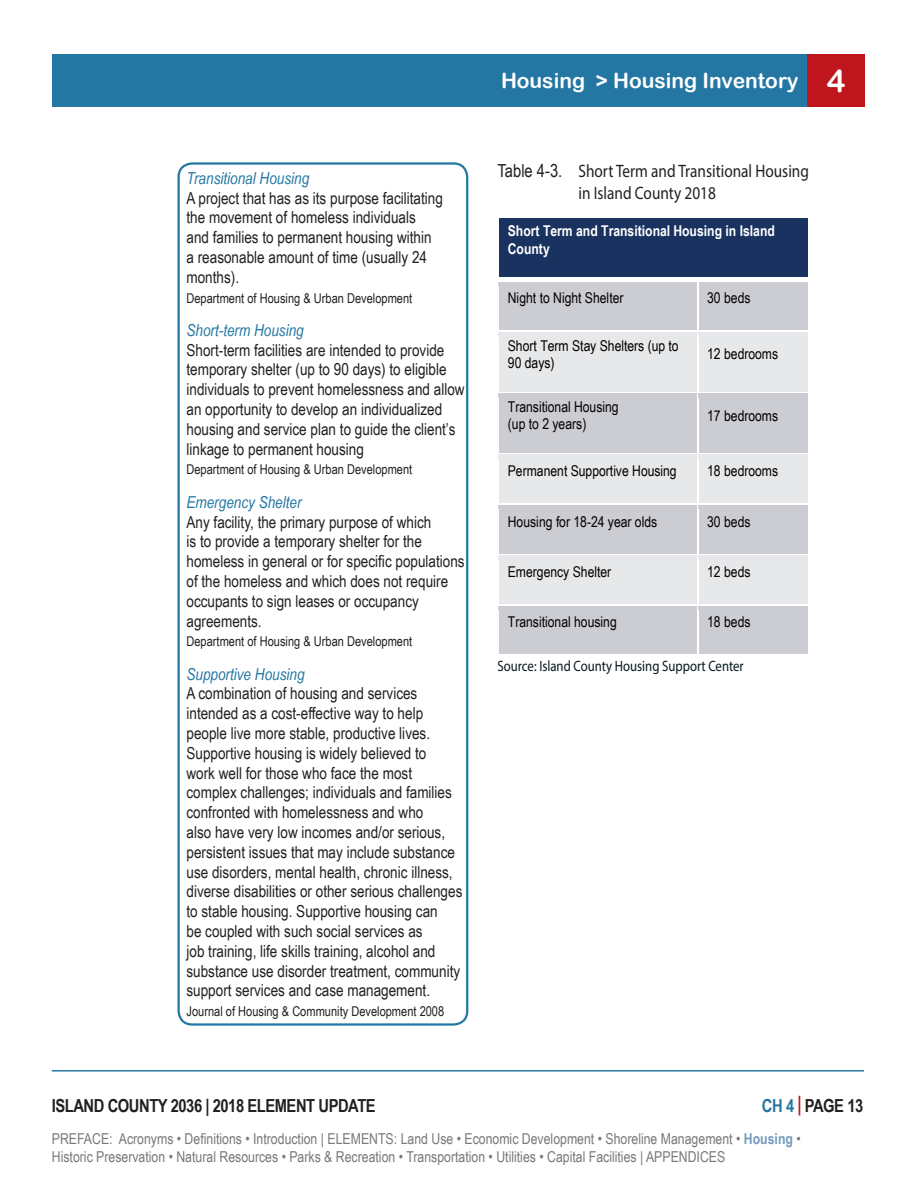
<style>
.page{position:relative;width:918px;height:1188px;background:#fff}
.page>*{position:absolute;margin:0;border:0;box-sizing:border-box;transform-origin:0 0}
.t1{font:21px "Arial Rounded MT Bold";color:#fff}
.t2{font:18px/21.6px "Myriad Pro";color:#231f20;scale:.85 1}
.t3{font:700 18px "Arial Narrow";letter-spacing:-.025em;color:#231f20}
.t4{font:16.5px/19.8px "Arial Narrow";color:#231f20}
.t5{font:italic 16.5px "Arial Narrow";color:#2577a3}
.t6{font:15px/18px "Arial Narrow";color:#76787b}
.Basic_-_No_Indent{font:15px "Myriad Pro";color:#06181d;scale:.85 1}
.t7{font:14.85px/17.1px "Arial Narrow";color:#000}
.t8{font:700 14.85px/17.1px "Arial Narrow";color:#fff}
.t9{font:13.5px "Arial Narrow";color:#231f20}
.s1{font-size:31.5px}
.s2{font-family:"Arial Narrow"}
.s3{color:#2577a3}
.s4{font-size:20.7px;color:#be161c}
.s5{font-weight:700;color:#729abd}
</style>
<div class="page">
<div style="left:52px;top:54px;width:755px;height:52px;background:#2577a3"></div>
<div style="left:807px;top:54px;width:58px;height:52px;background:#be161c"></div>
<hr style="left:52px;top:1070px;width:812px;height:2px;background:#2577a3">
<div style="left:499px;top:218px;width:310px;height:60px;background:#1a3260"></div>
<div style="left:499px;top:282px;width:198px;height:49px;background:#cccdd2"></div>
<div style="left:698px;top:282px;width:111px;height:49px;background:#cccdd2"></div>
<div style="left:499px;top:332px;width:198px;height:60px;background:#e7e8ea"></div>
<div style="left:698px;top:332px;width:111px;height:60px;background:#e7e8ea"></div>
<div style="left:499px;top:393px;width:198px;height:60px;background:#cccdd2"></div>
<div style="left:698px;top:393px;width:111px;height:60px;background:#cccdd2"></div>
<div style="left:499px;top:455px;width:198px;height:49px;background:#e7e8ea"></div>
<div style="left:698px;top:455px;width:111px;height:49px;background:#e7e8ea"></div>
<div style="left:499px;top:454px;width:198px;height:5px;background:#e7e8ea"></div>
<div style="left:698px;top:454px;width:111px;height:5px;background:#e7e8ea"></div>
<div style="left:499px;top:505px;width:198px;height:49px;background:#cccdd2"></div>
<div style="left:698px;top:505px;width:111px;height:49px;background:#cccdd2"></div>
<div style="left:499px;top:555px;width:198px;height:49px;background:#e7e8ea"></div>
<div style="left:698px;top:555px;width:111px;height:49px;background:#e7e8ea"></div>
<div style="left:499px;top:606px;width:198px;height:49px;background:#cccdd2"></div>
<div style="left:698px;top:606px;width:111px;height:49px;background:#cccdd2"></div>
<div style="left:177px;top:162px;width:291px;height:864px;border:2px solid #2577a3;border-radius:14px"></div>
<p class="t5" style="left:186px;top:166px;width:124px">Transitional Housing</p>
<p class="t4" style="left:186px;top:187px;width:258px">A project that has as its purpose facilitating the movement of homeless individuals<br>and families to permanent housing within a reasonable amount of time (usually 24 months).</p>
<p class="t9" style="left:186px;top:288px;width:227px">Department of Housing &amp; Urban Development</p>
<p class="t5" style="left:186px;top:319px;width:119px">Short-term Housing</p>
<p class="t4" style="left:186px;top:339px;width:280px">Short-term facilities are intended to provide temporary shelter (up to 90 days) to eligible individuals to prevent homelessness and allow an opportunity to develop an individualized housing and service plan to guide the client’s linkage to permanent housing</p>
<p class="t9" style="left:186px;top:460px;width:227px">Department of Housing &amp; Urban Development</p>
<p class="t5" style="left:186px;top:490px;width:117px">Emergency Shelter</p>
<p class="t4" style="left:186px;top:511px;width:280px">Any facility, the primary purpose of which<br>is to provide a temporary shelter for the homeless in general or for specific populations of the homeless and which does not require occupants to sign leases or occupancy agreements.</p>
<p class="t9" style="left:186px;top:632px;width:227px">Department of Housing &amp; Urban Development</p>
<p class="t5" style="left:186px;top:662px;width:120px">Supportive Housing</p>
<p class="t4" style="left:186px;top:683px;width:277px">A combination of housing and services intended as a cost-effective way to help people live more stable, productive lives.<br>Supportive housing is widely believed to<br>work well for those who face the most complex challenges; individuals and families confronted with homelessness and who<br>also have very low incomes and/or serious, persistent issues that may include substance use disorders, mental health, chronic illness, diverse disabilities or other serious challenges to stable housing. Supportive housing can<br>be coupled with such social services as<br>job training, life skills training, alcohol and substance use disorder treatment, community support services and case management.</p>
<p class="t9" style="left:186px;top:1002px;width:259px">Journal of Housing &amp; Community Development 2008</p>
<p class="t1" style="left:501px;top:68px;width:346px">Housing &gt; Housing Inventory <span class="s1">4</span></p>
<p class="t2" style="left:579px;top:160px;width:273px;text-indent:-81px"><span class="s2">Table 4-3.</span> Short Term and Transitional Housing in Island County 2018</p>
<p class="t8" style="left:508px;top:222px;width:269px">Short Term and Transitional Housing in Island<br>County</p>
<p class="t7" style="left:508px;top:289px;width:117px">Night to Night Shelter</p>
<p class="t7" style="left:707px;top:289px;width:45px">30 beds</p>
<p class="t7" style="left:508px;top:336px;width:172px">Short Term Stay Shelters (up to<br>90 days)</p>
<p class="t7" style="left:707px;top:345px;width:73px">12 bedrooms</p>
<p class="t7" style="left:508px;top:398px;width:112px">Transitional Housing (up to 2 years)</p>
<p class="t7" style="left:707px;top:406px;width:73px">17 bedrooms</p>
<p class="t7" style="left:508px;top:462px;width:170px">Permanent Supportive Housing</p>
<p class="t7" style="left:707px;top:462px;width:73px">18 bedrooms</p>
<p class="t7" style="left:508px;top:512px;width:151px">Housing for 18-24 year olds</p>
<p class="t7" style="left:707px;top:512px;width:45px">30 beds</p>
<p class="t7" style="left:508px;top:563px;width:105px">Emergency Shelter</p>
<p class="t7" style="left:707px;top:563px;width:45px">12 beds</p>
<p class="t7" style="left:508px;top:613px;width:110px">Transitional housing</p>
<p class="t7" style="left:707px;top:613px;width:45px">18 beds</p>
<p class="Basic_-_No_Indent" style="left:498px;top:657px;width:291px">Source: Island County Housing Support Center</p>
<p class="t3" style="left:52px;top:1092px;width:325px">ISLAND COUNTY 2036 | 2018 ELEMENT UPDATE</p>
<p class="t3" style="left:762px;top:1092px;width:103px"><span class="s3">CH 4</span> <span class="s4">|</span> PAGE 13</p>
<p class="t6" style="left:52px;top:1129px;width:750px">PREFACE: Acronyms • Definitions • Introduction | ELEMENTS: Land Use • Economic Development • Shoreline Management • <span class="s5">Housing</span> •<br>Historic Preservation • Natural Resources • Parks &amp; Recreation • Transportation • Utilities • Capital Facilities | APPENDICES</p>
</div>
